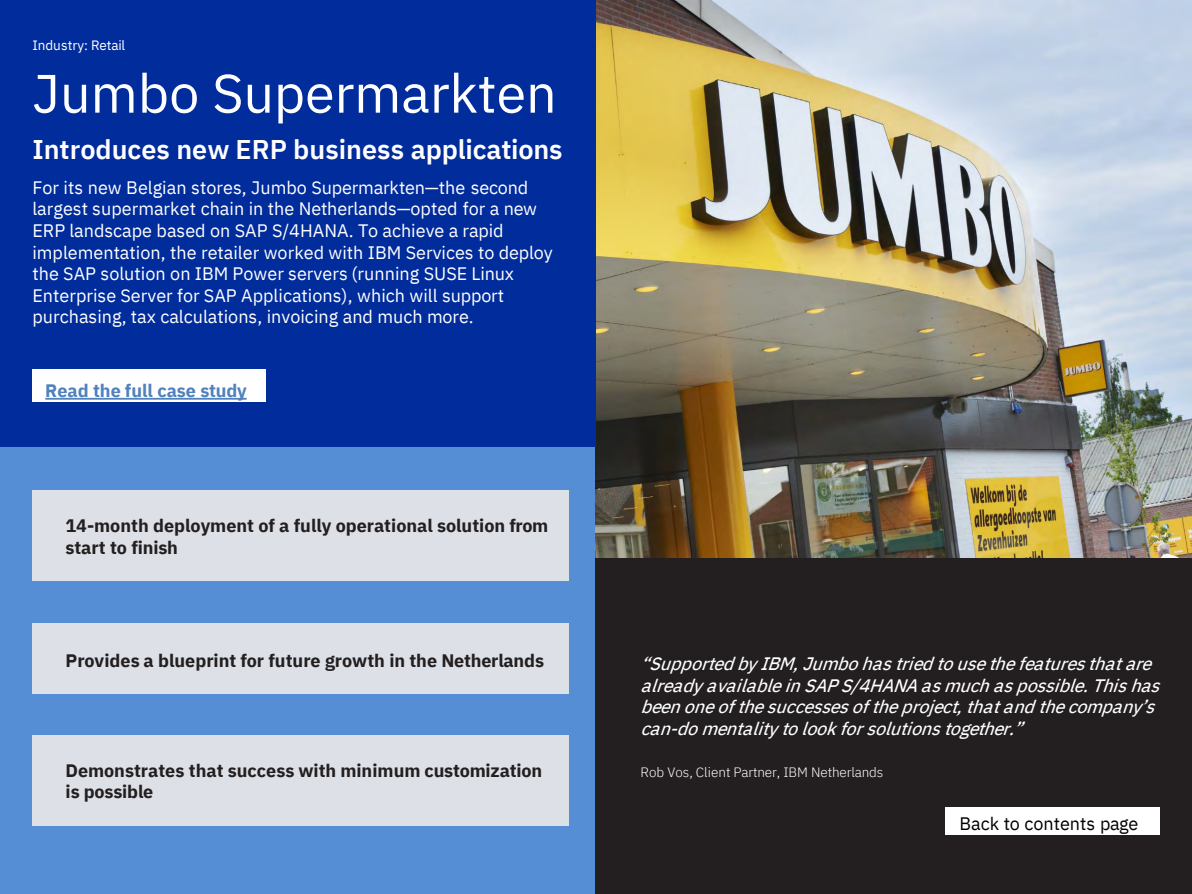
<style>
.page{position:relative;width:1192px;height:894px;background:#fff}
.page>*{position:absolute;margin:0;border:0;box-sizing:border-box;transform-origin:0 0}
.t1{font:54px "IBM Plex Sans";letter-spacing:-.005em;color:#fff}
.t2{font:600 27px "IBM Plex Sans";color:#fff}
.t3{font:18px/21.6px "IBM Plex Sans";color:#fff}
.t4{font:italic 18px/21.6px "IBM Plex Sans Text";color:#fff}
.t5{font:700 18px/21.6px "IBM Plex Sans";letter-spacing:-.005em;color:#231f20}
.t6{font:700 18px "IBM Plex Sans";letter-spacing:-.005em;color:#4f81bd}
.t7{font:18px "IBM Plex Sans";color:#000}
.t8{font:300 13.5px "IBM Plex Sans";letter-spacing:-.01em;color:#fff}
.t9{font:13.5px "IBM Plex Sans";letter-spacing:-.005em;color:#fff}
</style>
<div class="page">
<div style="left:0;top:0;width:1191px;height:893px;background:#558ed5"></div>
<img style="left:595px;top:0;width:596px;height:558px">
<div style="left:595px;top:558px;width:596px;height:335px;background:#231f20"></div>
<div style="left:0;top:0;width:595px;height:446px;background:#002c9c"></div>
<div style="left:32px;top:490px;width:536px;height:90px;background:#dde0e6"></div>
<div style="left:32px;top:623px;width:536px;height:70px;background:#dde0e6"></div>
<div style="left:32px;top:735px;width:536px;height:90px;background:#dde0e6"></div>
<div style="left:32px;top:369px;width:233px;height:32px;background:#fff"></div>
<svg style="left:45px;top:398px;width:201px;height:1px"></svg>
<div style="left:945px;top:807px;width:214px;height:27px;background:#fff"></div>
<p class="t9" style="left:32px;top:35px;width:94px">Industry: Retail</p>
<h2 class="t1" style="left:32px;top:52px;width:525px">Jumbo Supermarkten</h2>
<p class="t2" style="left:32px;top:128px;width:531px">Introduces new ERP business applications</p>
<p class="t3" style="left:32px;top:175px;width:521px">For its new Belgian stores, Jumbo Supermarkten—the second largest supermarket chain in the Netherlands—opted for a new ERP landscape based on SAP S/4HANA. To achieve a rapid implementation, the retailer worked with IBM Services to deploy the SAP solution on IBM Power servers (running SUSE Linux Enterprise Server for SAP Applications), which will support purchasing, tax calculations, invoicing and much more.</p>
<p class="t6" style="left:45px;top:376px;width:203px">Read the full case study</p>
<p class="t5" style="left:65px;top:513px;width:484px">14-month deployment of a fully operational solution from start to finish</p>
<p class="t5" style="left:65px;top:648px;width:480px">Provides a blueprint for future growth in the Netherlands</p>
<p class="t5" style="left:65px;top:757px;width:478px">Demonstrates that success with minimum customization is possible</p>
<p class="t4" style="left:640px;top:651px;width:528px">“Supported by IBM, Jumbo has tried to use the features that are already available in SAP S/4HANA as much as possible. This has been one of the successes of the project, that and the company’s can-do mentalitytolookforsolutions together.”</p>
<p class="t8" style="left:640px;top:761px;width:244px">Rob Vos, Client Partner, IBM Netherlands</p>
<p class="t7" style="left:959px;top:810px;width:180px">Back to contents page</p>
</div>
